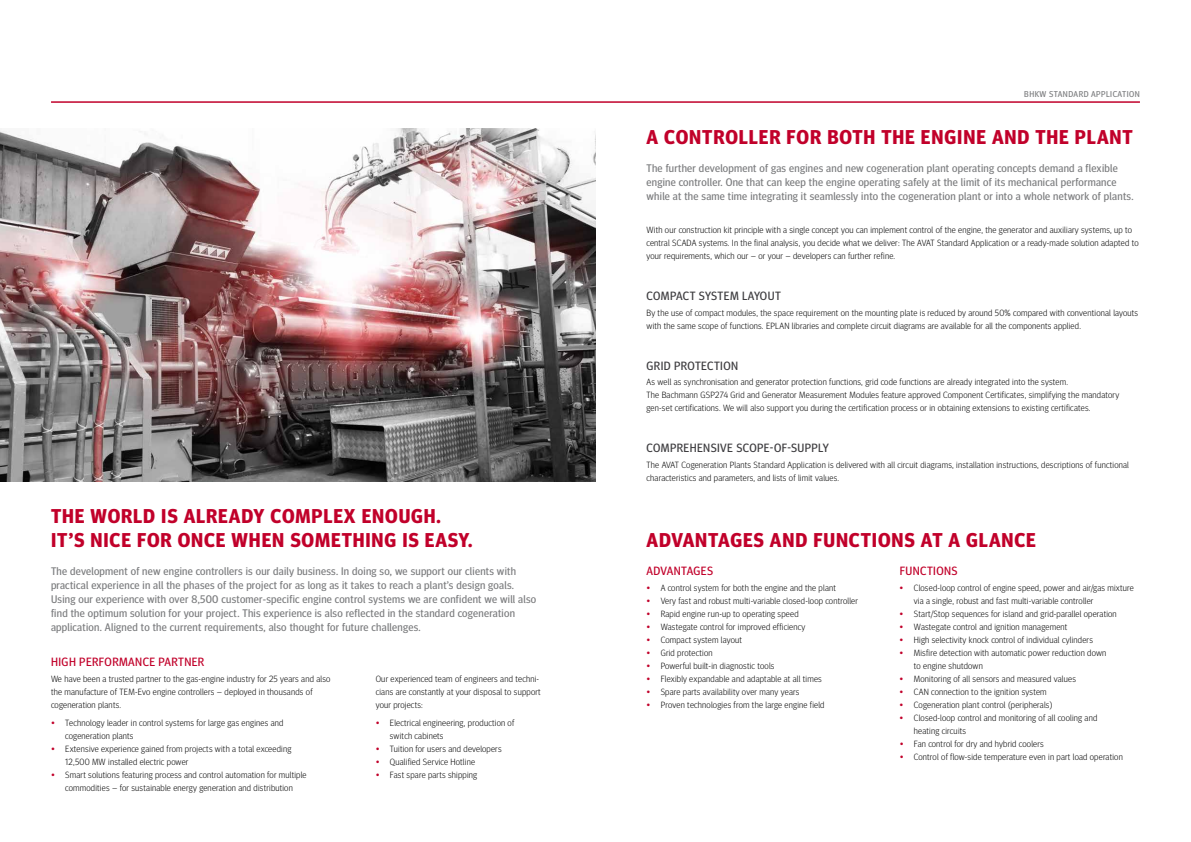
<style>
.page{position:relative;width:1191px;height:842px;background:#fff}
.page>*{position:absolute;margin:0;border:0;box-sizing:border-box;transform-origin:0 0}
.t1{font:700 20px/24px "Meta Headline OT";letter-spacing:.045em;color:#c1002a}
.t2{font:12px "Meta Headline OT";letter-spacing:.035em;color:#3e3d40}
.t3{font:12px "Meta Headline OT";letter-spacing:.035em;color:#c1002a}
.t4{font:11px/14px "Meta Headline OT";letter-spacing:.025em;color:#7b7c7e}
.t5{font:300 9px/13px "Meta Headline OT";letter-spacing:.025em;color:#000}
.t6{font:8.5px "Meta Headline OT";letter-spacing:.055em;color:#7b7c7e}
.s1{color:#c1002a}
</style>
<div class="page">
<img style="left:0;top:128px;width:595px;height:353px">
<hr style="left:51px;top:101px;width:1089px;height:2px;background:#c1002a">
<h1 class="t1" style="left:51px;top:505px;width:423px">THE WORLD IS ALREADY COMPLEX ENOUGH.<br>IT’S NICE FOR ONCE WHEN SOMETHING IS EASY.</h1>
<p class="t4" style="left:51px;top:564px;width:487px">The development of new engine controllers is our daily business. In doing so, we support our clients with practical experience in all the phases of the project for as long as it takes to reach a plant’s design goals.<br>Using our experience with over 8,500 customer-specific engine control systems we are confident we will also find the optimum solution for your project. This experience is also reflected in the standard cogeneration application. Aligned to the current requirements, also thought for future challenges.</p>
<h2 class="t3" style="left:51px;top:654px;width:155px">HIGH PERFORMANCE PARTNER</h2>
<p class="t5" style="left:51px;top:672px;width:281px">We have been a trusted partner to the gas-engine industry for 25 years and also the manufacture of TEM-Evo engine controllers – deployed in thousands of cogeneration plants.</p>
<p class="t5" style="left:65px;top:717px;width:220px;text-indent:-14px"><span class="s1">•</span> Technology leader in control systems for large gas engines and cogeneration plants</p>
<p class="t5" style="left:65px;top:743px;width:228px;text-indent:-14px"><span class="s1">•</span> Extensive experience gained from projects with a total exceeding<br>12,500 MW installed electric power</p>
<p class="t5" style="left:51px;top:769px;width:257px;text-align:center"><span class="s1">•</span> Smart solutions featuring process and control automation for multiple commodities – for sustainable energy generation and distribution</p>
<p class="t5" style="left:376px;top:672px;width:166px">Our experienced team of engineers and techni&shy;cians are constantly at your disposal to support your projects:</p>
<p class="t5" style="left:390px;top:716px;width:126px;text-indent:-14px"><span class="s1">•</span> Electrical engineering, production of switch cabinets</p>
<p class="t5" style="left:376px;top:742px;width:127px"><span class="s1">•</span> Tuition for users and developers</p>
<p class="t5" style="left:376px;top:755px;width:101px"><span class="s1">•</span> Qualified Service Hotline</p>
<p class="t5" style="left:376px;top:768px;width:103px"><span class="s1">•</span> Fast spare parts shipping</p>
<p class="t6" style="left:1024px;top:89px;width:117px">BHKW STANDARD APPLICATION</p>
<h1 class="t1" style="left:646px;top:126px;width:487px">A CONTROLLER FOR BOTH THE ENGINE AND THE PLANT</h1>
<p class="t4" style="left:646px;top:161px;width:488px">The further development of gas engines and new cogeneration plant operating concepts demand a flexible engine controller. One that can keep the engine operating safely at the limit of its mechanical performance while at the same time integrating it seamlessly into the cogeneration plant or into a whole network of plants.</p>
<p class="t5" style="left:646px;top:223px;width:494px">With our construction kit principle with a single concept you can implement control of the engine, the generator and auxiliary systems, up to central SCADA systems. In the final analysis, you decide what we deliver: The AVAT Standard Application or a ready-made solution adapted to your requirements, which our – or your – developers can further refine.</p>
<h2 class="t2" style="left:646px;top:288px;width:136px">COMPACT SYSTEM LAYOUT</h2>
<p class="t5" style="left:646px;top:306px;width:493px">By the use of compact modules, the space requirement on the mounting plate is reduced by around 50% compared with conventional layouts with the same scope of functions. EPLAN libraries and complete circuit diagrams are available for all the components applied.</p>
<h2 class="t2" style="left:646px;top:358px;width:93px">GRID PROTECTION</h2>
<p class="t5" style="left:646px;top:376px;width:474px">As well as synchronisation and generator protection functions, grid code functions are already integrated into the system.<br>The Bachmann GSP274 Grid and Generator Measurement Modules feature approved Component Certificates, simplifying the mandatory gen-set certifications. We will also support you during the certification process or in obtaining extensions to existing certificates.</p>
<h2 class="t2" style="left:646px;top:441px;width:184px">COMPREHENSIVE SCOPE-OF-SUPPLY</h2>
<p class="t5" style="left:646px;top:458px;width:484px">The AVAT Cogeneration Plants Standard Application is delivered with all circuit diagrams, installation instructions, descriptions of functional characteristics and parameters, and lists of limit values.</p>
<h1 class="t1" style="left:646px;top:528px;width:391px">ADVANTAGES AND FUNCTIONS AT A GLANCE</h1>
<h2 class="t3" style="left:646px;top:564px;width:68px">ADVANTAGES</h2>
<p class="t5" style="left:646px;top:581px;width:191px"><span class="s1">•</span> A control system for both the engine and the plant</p>
<p class="t5" style="left:646px;top:594px;width:213px"><span class="s1">•</span> Very fast and robust multi-variable closed-loop controller</p>
<p class="t5" style="left:646px;top:607px;width:154px"><span class="s1">•</span> Rapid engine run-up to operating speed</p>
<p class="t5" style="left:646px;top:620px;width:160px"><span class="s1">•</span> Wastegate control for improved efficiency</p>
<p class="t5" style="left:646px;top:633px;width:97px"><span class="s1">•</span> Compact system layout</p>
<p class="t5" style="left:646px;top:646px;width:68px"><span class="s1">•</span> Grid protection</p>
<p class="t5" style="left:646px;top:659px;width:130px"><span class="s1">•</span> Powerful built-in diagnostic tools</p>
<p class="t5" style="left:646px;top:672px;width:177px"><span class="s1">•</span> Flexibly expandable and adaptable at all times</p>
<p class="t5" style="left:646px;top:685px;width:154px"><span class="s1">•</span> Spare parts availability over many years</p>
<p class="t5" style="left:646px;top:698px;width:179px"><span class="s1">•</span> Proven technologies from the large engine field</p>
<h2 class="t3" style="left:899px;top:564px;width:59px">FUNCTIONS</h2>
<p class="t5" style="left:913px;top:581px;width:222px;text-indent:-14px"><span class="s1">•</span> Closed-loop control of engine speed, power and air/gas mixture via a single, robust and fast multi-variable controller</p>
<p class="t5" style="left:899px;top:607px;width:219px"><span class="s1">•</span> Start/Stop sequences for island and grid-parallel operation</p>
<p class="t5" style="left:899px;top:620px;width:169px"><span class="s1">•</span> Wastegate control and ignition management</p>
<p class="t5" style="left:899px;top:633px;width:195px"><span class="s1">•</span> High selectivity knock control of individual cylinders</p>
<p class="t5" style="left:913px;top:646px;width:194px;text-indent:-14px"><span class="s1">•</span> Misfire detection with automatic power reduction down to engine shutdown</p>
<p class="t5" style="left:899px;top:672px;width:178px"><span class="s1">•</span> Monitoring of all sensors and measured values</p>
<p class="t5" style="left:899px;top:685px;width:149px"><span class="s1">•</span> CAN connection to the ignition system</p>
<p class="t5" style="left:899px;top:698px;width:154px"><span class="s1">•</span> Cogeneration plant control (peripherals)</p>
<p class="t5" style="left:914px;top:711px;width:185px;text-indent:-14px"><span class="s1">•</span> Closed-loop control and monitoring of all cooling and heating circuits</p>
<p class="t5" style="left:899px;top:737px;width:146px"><span class="s1">•</span> Fan control for dry and hybrid coolers</p>
<p class="t5" style="left:899px;top:750px;width:225px"><span class="s1">•</span> Control of flow-side temperature even in part load operation</p>
</div>
